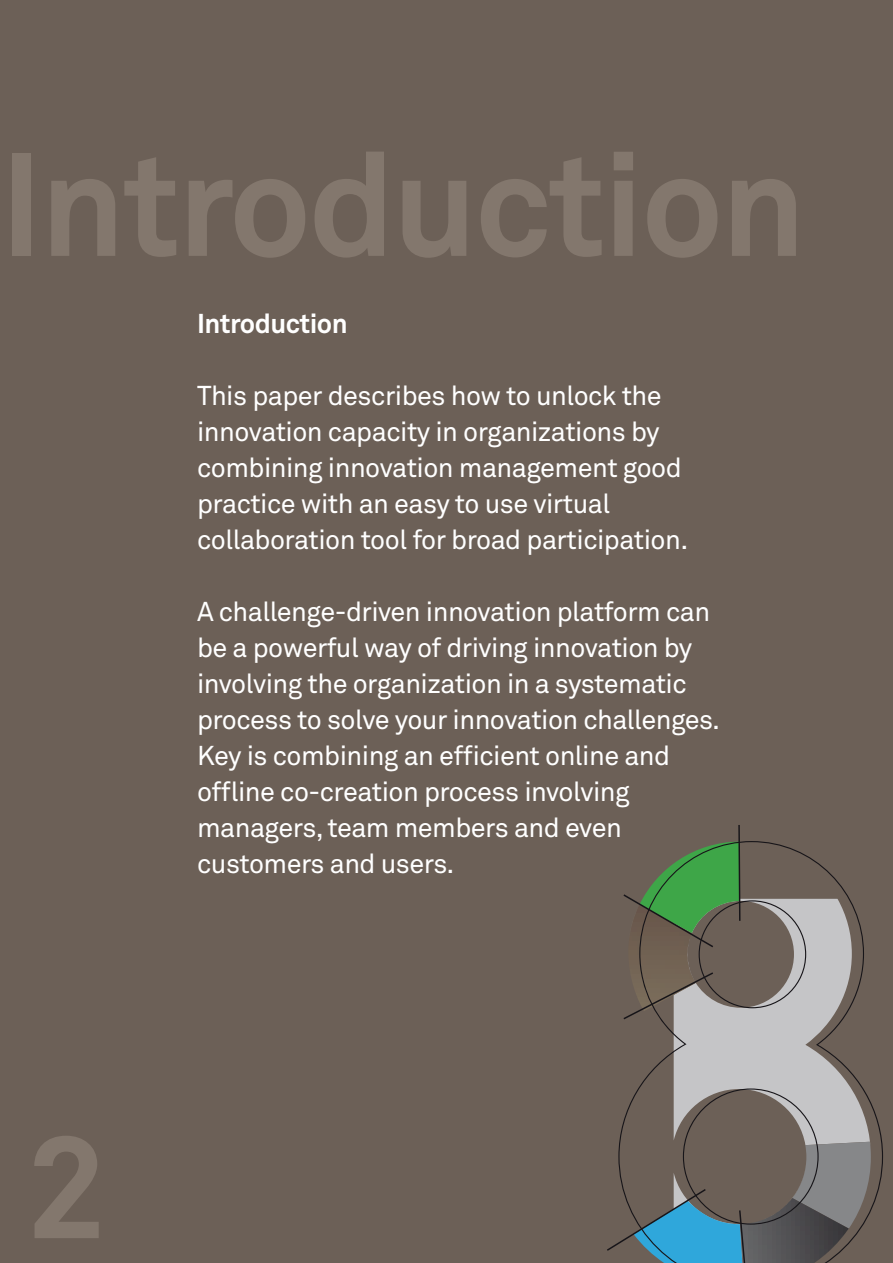
<style>
.page{position:relative;width:893px;height:1263px;background:#6c6057}
.page>*{position:absolute;margin:0;border:0;box-sizing:border-box;transform-origin:0 0}
.t1{font:700 144.45px "Akkurat";letter-spacing:-.02em;color:#83776d}
.t2{font:27px/36px "Akkurat";letter-spacing:-.02em;color:#fff}
.t3{font:700 27px "Akkurat";letter-spacing:-.02em;color:#fff}
</style>
<div class="page">
<svg style="left:619px;top:841px;width:264px;height:370px"></svg>
<svg style="left:623px;top:825px;width:117px;height:194px"></svg>
<svg style="left:607px;top:1142px;width:264px;height:121px"></svg>
<h1 class="t1" style="left:0;top:114px;width:807px">Introduction</h1>
<p class="t3" style="left:197px;top:307px;width:152px">Introduction</p>
<p class="t2" style="left:197px;top:379px;width:493px">This paper describes how to unlock the innovation capacity in organizations by combining innovation management good practice with an easy to use virtual collaboration tool for broad participation.</p>
<p class="t2" style="left:197px;top:595px;width:525px">A challenge-driven innovation platform can be a powerful way of driving innovation by involving the organization in a systematic process to solve your innovation challenges.<br>Key is combining an efficient online and offline co-creation process involving managers, team members and even customers and users.</p>
<h1 class="t1" style="left:26px;top:1096px;width:84px">2</h1>
</div>
